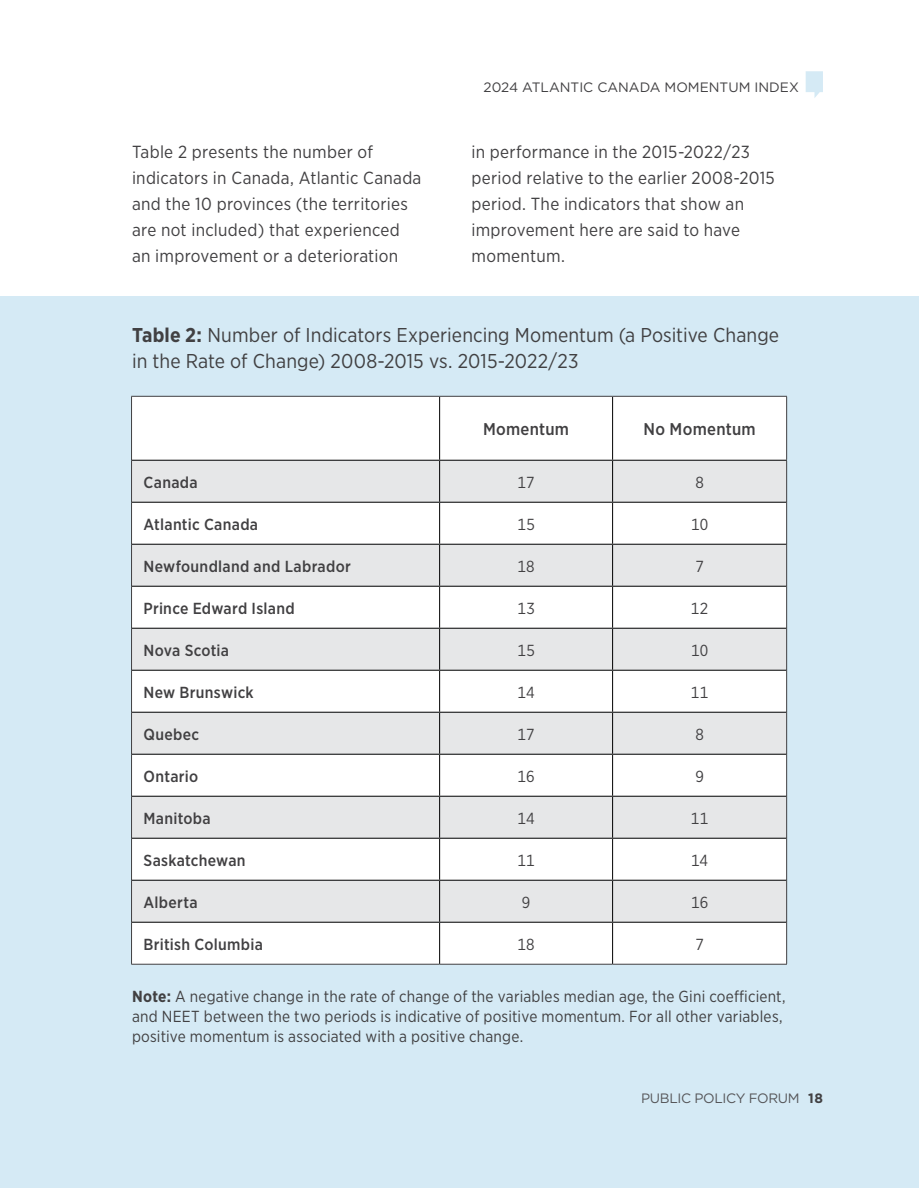
<style>
.page{position:relative;width:919px;height:1188px;background:#fff}
.page>*{position:absolute;margin:0;border:0;box-sizing:border-box;transform-origin:0 0}
.t1{font:20px/26px "Gotham Narrow";letter-spacing:.005em;color:#414042}
.t2{font:17.6px/26px "Gotham Narrow";letter-spacing:.015em;color:#414042}
.t3{font:500 17px "Gotham Narrow";letter-spacing:.015em;color:#414042}
.t4{font:16px/20px "Gotham Narrow";letter-spacing:.01em;color:#414042}
.t5{font:500 16px "Gotham Narrow";letter-spacing:.02em;color:#414042}
.t6{font:13.6px "Gotham";color:#414042}
.t7{font:13.6px "Gotham";letter-spacing:-.025em;color:#565659}
.s1{font-weight:700}
.s2{font-weight:700;color:#414042}
</style>
<div class="page">
<svg style="left:805px;top:71px;width:18px;height:27px"></svg>
<div style="left:0;top:296px;width:919px;height:892px;background:#d5eaf5"></div>
<div style="left:132px;top:396px;width:654px;height:568px;background:#fff"></div>
<svg style="left:132px;top:461px;width:654px;height:125px;fill:#e6e7e8"></svg>
<svg style="left:132px;top:629px;width:654px;height:209px;fill:#e6e7e8"></svg>
<div style="left:132px;top:881px;width:654px;height:41px;background:#e6e7e8"></div>
<hr style="left:131px;top:397px;width:1px;height:63px;background:#414042">
<hr style="left:439px;top:397px;width:1px;height:63px;background:#000">
<hr style="left:612px;top:397px;width:1px;height:63px;background:#000">
<hr style="left:439px;top:461px;width:1px;height:41px;background:#000">
<hr style="left:612px;top:461px;width:1px;height:41px;background:#000">
<hr style="left:439px;top:503px;width:1px;height:41px;background:#000">
<hr style="left:612px;top:503px;width:1px;height:41px;background:#000">
<hr style="left:439px;top:545px;width:1px;height:41px;background:#000">
<hr style="left:612px;top:545px;width:1px;height:41px;background:#000">
<hr style="left:439px;top:587px;width:1px;height:41px;background:#000">
<hr style="left:612px;top:587px;width:1px;height:41px;background:#000">
<hr style="left:439px;top:629px;width:1px;height:41px;background:#000">
<hr style="left:612px;top:629px;width:1px;height:41px;background:#000">
<hr style="left:439px;top:671px;width:1px;height:41px;background:#000">
<hr style="left:612px;top:671px;width:1px;height:41px;background:#000">
<hr style="left:439px;top:713px;width:1px;height:41px;background:#000">
<hr style="left:612px;top:713px;width:1px;height:41px;background:#000">
<hr style="left:439px;top:755px;width:1px;height:41px;background:#000">
<hr style="left:612px;top:755px;width:1px;height:41px;background:#000">
<hr style="left:439px;top:797px;width:1px;height:41px;background:#000">
<hr style="left:612px;top:797px;width:1px;height:41px;background:#000">
<hr style="left:439px;top:839px;width:1px;height:41px;background:#000">
<hr style="left:612px;top:839px;width:1px;height:41px;background:#000">
<hr style="left:439px;top:881px;width:1px;height:41px;background:#000">
<hr style="left:612px;top:881px;width:1px;height:41px;background:#000">
<hr style="left:439px;top:923px;width:1px;height:41px;background:#000">
<hr style="left:612px;top:923px;width:1px;height:41px;background:#000">
<hr style="left:131px;top:396px;width:308px;height:1px;background:#414042">
<hr style="left:440px;top:396px;width:172px;height:1px;background:#414042">
<hr style="left:612px;top:396px;width:175px;height:1px;background:#414042">
<hr style="left:786px;top:397px;width:1px;height:63px;background:#414042">
<hr style="left:132px;top:460px;width:308px;height:1px;background:#000">
<hr style="left:440px;top:460px;width:172px;height:1px;background:#000">
<hr style="left:612px;top:460px;width:175px;height:1px;background:#000">
<hr style="left:131px;top:460px;width:1px;height:42px;background:#414042">
<hr style="left:131px;top:502px;width:1px;height:42px;background:#414042">
<hr style="left:131px;top:544px;width:1px;height:42px;background:#414042">
<hr style="left:131px;top:586px;width:1px;height:42px;background:#414042">
<hr style="left:131px;top:628px;width:1px;height:42px;background:#414042">
<hr style="left:131px;top:670px;width:1px;height:42px;background:#414042">
<hr style="left:131px;top:712px;width:1px;height:42px;background:#414042">
<hr style="left:131px;top:754px;width:1px;height:42px;background:#414042">
<hr style="left:131px;top:796px;width:1px;height:42px;background:#414042">
<hr style="left:131px;top:838px;width:1px;height:42px;background:#414042">
<hr style="left:131px;top:880px;width:1px;height:42px;background:#414042">
<hr style="left:131px;top:922px;width:1px;height:42px;background:#414042">
<hr style="left:131px;top:964px;width:308px;height:1px;background:#414042">
<hr style="left:440px;top:964px;width:172px;height:1px;background:#414042">
<hr style="left:612px;top:964px;width:175px;height:1px;background:#414042">
<hr style="left:786px;top:461px;width:1px;height:41px;background:#414042">
<hr style="left:786px;top:502px;width:1px;height:42px;background:#414042">
<hr style="left:786px;top:544px;width:1px;height:42px;background:#414042">
<hr style="left:786px;top:586px;width:1px;height:42px;background:#414042">
<hr style="left:786px;top:628px;width:1px;height:42px;background:#414042">
<hr style="left:786px;top:670px;width:1px;height:42px;background:#414042">
<hr style="left:786px;top:712px;width:1px;height:42px;background:#414042">
<hr style="left:786px;top:754px;width:1px;height:42px;background:#414042">
<hr style="left:786px;top:796px;width:1px;height:42px;background:#414042">
<hr style="left:786px;top:838px;width:1px;height:42px;background:#414042">
<hr style="left:786px;top:880px;width:1px;height:42px;background:#414042">
<hr style="left:786px;top:922px;width:1px;height:42px;background:#414042">
<hr style="left:132px;top:502px;width:308px;height:1px;background:#000">
<hr style="left:440px;top:502px;width:172px;height:1px;background:#000">
<hr style="left:612px;top:502px;width:174px;height:1px;background:#000">
<hr style="left:132px;top:544px;width:308px;height:1px;background:#000">
<hr style="left:440px;top:544px;width:172px;height:1px;background:#000">
<hr style="left:612px;top:544px;width:174px;height:1px;background:#000">
<hr style="left:132px;top:586px;width:308px;height:1px;background:#000">
<hr style="left:440px;top:586px;width:172px;height:1px;background:#000">
<hr style="left:612px;top:586px;width:174px;height:1px;background:#000">
<hr style="left:132px;top:628px;width:308px;height:1px;background:#000">
<hr style="left:440px;top:628px;width:172px;height:1px;background:#000">
<hr style="left:612px;top:628px;width:174px;height:1px;background:#000">
<hr style="left:132px;top:670px;width:308px;height:1px;background:#000">
<hr style="left:440px;top:670px;width:172px;height:1px;background:#000">
<hr style="left:612px;top:670px;width:174px;height:1px;background:#000">
<hr style="left:132px;top:712px;width:308px;height:1px;background:#000">
<hr style="left:440px;top:712px;width:172px;height:1px;background:#000">
<hr style="left:612px;top:712px;width:174px;height:1px;background:#000">
<hr style="left:132px;top:754px;width:308px;height:1px;background:#000">
<hr style="left:440px;top:754px;width:172px;height:1px;background:#000">
<hr style="left:612px;top:754px;width:174px;height:1px;background:#000">
<hr style="left:132px;top:796px;width:308px;height:1px;background:#000">
<hr style="left:440px;top:796px;width:172px;height:1px;background:#000">
<hr style="left:612px;top:796px;width:174px;height:1px;background:#000">
<hr style="left:132px;top:838px;width:308px;height:1px;background:#000">
<hr style="left:440px;top:838px;width:172px;height:1px;background:#000">
<hr style="left:612px;top:838px;width:174px;height:1px;background:#000">
<hr style="left:132px;top:880px;width:308px;height:1px;background:#000">
<hr style="left:440px;top:880px;width:172px;height:1px;background:#000">
<hr style="left:612px;top:880px;width:174px;height:1px;background:#000">
<hr style="left:132px;top:922px;width:308px;height:1px;background:#000">
<hr style="left:440px;top:922px;width:172px;height:1px;background:#000">
<hr style="left:612px;top:922px;width:174px;height:1px;background:#000">
<p class="t6" style="left:483px;top:78px;width:317px">2024 ATLANTIC CANADA MOMENTUM INDEX</p>
<p class="t2" style="left:132px;top:138px;width:291px">Table 2 presents the number of indicators in Canada, Atlantic Canada and the 10 provinces (the territories are not included) that experienced an improvement or a deterioration</p>
<p class="t2" style="left:471px;top:138px;width:305px">in performance in the 2015-2022/23 period relative to the earlier 2008-2015 period. The indicators that show an improvement here are said to have momentum.</p>
<p class="t1" style="left:132px;top:321px;width:649px"><span class="s1">Table 2:</span> Number of Indicators Experiencing Momentum (a Positive Change in the Rate of Change) 2008-2015 vs. 2015-2022/23</p>
<p class="t3" style="left:483px;top:418px;width:88px">Momentum</p>
<p class="t3" style="left:643px;top:418px;width:114px">No Momentum</p>
<p class="t5" style="left:144px;top:472px;width:56px">Canada</p>
<p class="t4" style="left:518px;top:472px;width:18px">17</p>
<p class="t4" style="left:695px;top:472px;width:10px">8</p>
<p class="t5" style="left:144px;top:514px;width:116px">Atlantic Canada</p>
<p class="t4" style="left:517px;top:514px;width:19px">15</p>
<p class="t4" style="left:691px;top:514px;width:19px">10</p>
<p class="t5" style="left:144px;top:556px;width:209px">Newfoundland and Labrador</p>
<p class="t4" style="left:517px;top:556px;width:19px">18</p>
<p class="t4" style="left:695px;top:556px;width:10px">7</p>
<p class="t5" style="left:144px;top:598px;width:153px">Prince Edward Island</p>
<p class="t4" style="left:517px;top:598px;width:19px">13</p>
<p class="t4" style="left:691px;top:598px;width:19px">12</p>
<p class="t5" style="left:143px;top:640px;width:87px">Nova Scotia</p>
<p class="t4" style="left:517px;top:640px;width:19px">15</p>
<p class="t4" style="left:691px;top:640px;width:19px">10</p>
<p class="t5" style="left:143px;top:682px;width:112px">New Brunswick</p>
<p class="t4" style="left:517px;top:682px;width:18px">14</p>
<p class="t4" style="left:691px;top:682px;width:19px">11</p>
<p class="t5" style="left:143px;top:724px;width:57px">Quebec</p>
<p class="t4" style="left:517px;top:724px;width:18px">17</p>
<p class="t4" style="left:695px;top:724px;width:10px">8</p>
<p class="t5" style="left:143px;top:766px;width:56px">Ontario</p>
<p class="t4" style="left:517px;top:766px;width:19px">16</p>
<p class="t4" style="left:695px;top:766px;width:10px">9</p>
<p class="t5" style="left:143px;top:808px;width:69px">Manitoba</p>
<p class="t4" style="left:517px;top:808px;width:18px">14</p>
<p class="t4" style="left:691px;top:808px;width:19px">11</p>
<p class="t5" style="left:143px;top:850px;width:104px">Saskatchewan</p>
<p class="t4" style="left:517px;top:850px;width:19px">11</p>
<p class="t4" style="left:691px;top:850px;width:18px">14</p>
<p class="t5" style="left:144px;top:892px;width:56px">Alberta</p>
<p class="t4" style="left:522px;top:892px;width:10px">9</p>
<p class="t4" style="left:691px;top:892px;width:19px">16</p>
<p class="t5" style="left:144px;top:934px;width:121px">British Columbia</p>
<p class="t4" style="left:517px;top:934px;width:19px">18</p>
<p class="t4" style="left:695px;top:934px;width:10px">7</p>
<p class="t4" style="left:132px;top:986px;width:655px"><span class="s1">Note:</span> A negative change in the rate of change of the variables median age, the Gini coefficient, and NEET between the two periods is indicative of positive momentum. For all other variables, positive momentum is associated with a positive change.</p>
<p class="t7" style="left:641px;top:1089px;width:183px">PUBLIC POLICY FORUM <span class="s2">18</span></p>
</div>
